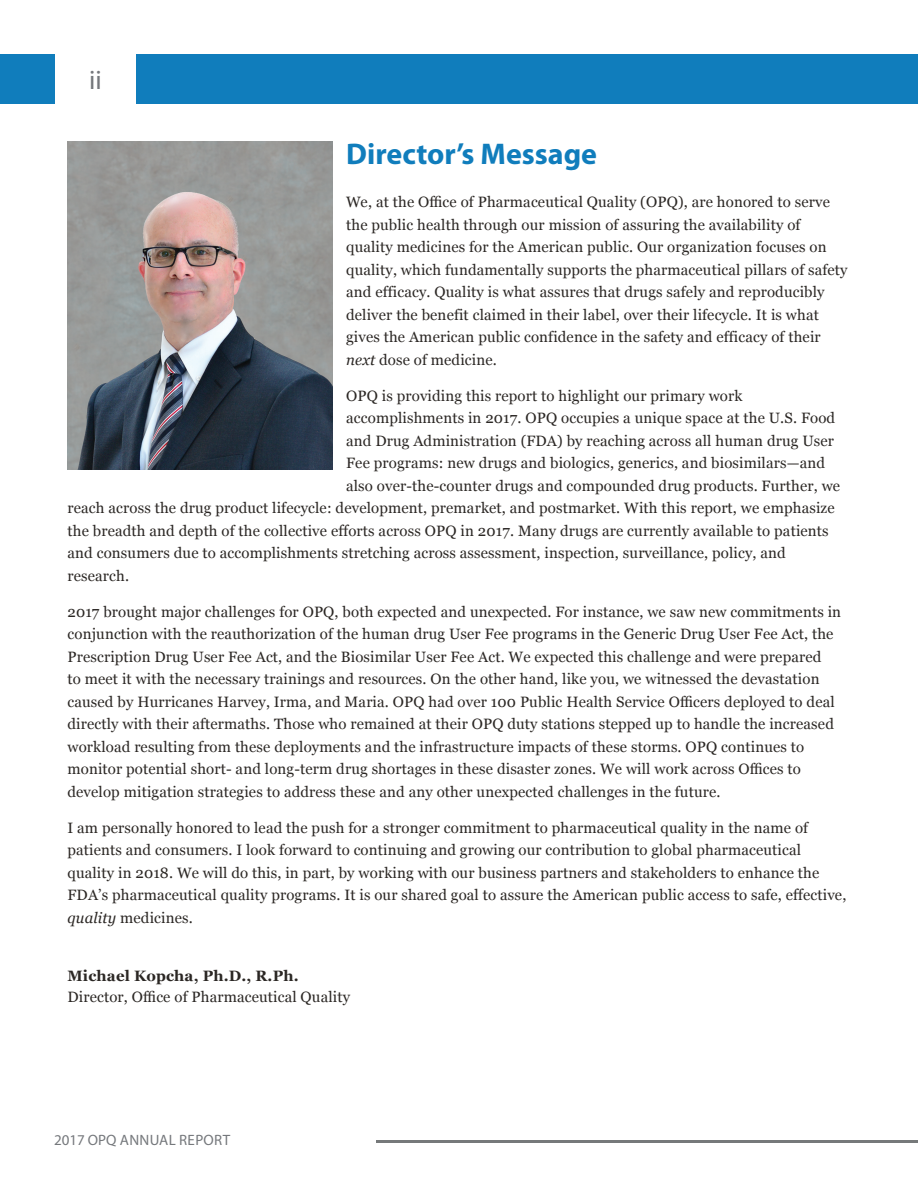
<style>
.page{position:relative;width:918px;height:1188px;background:#fff}
.page>*{position:absolute;margin:0;border:0;box-sizing:border-box;transform-origin:0 0}
.t1{font:700 30px "Myriad Pro";color:#107dbc}
.t2{font:27px "Myriad Pro";color:#75787c}
.t3{font:15px/22.5px "Georgia";letter-spacing:.01em;color:#2b2724}
.t4{font:700 15px "Georgia";letter-spacing:.01em;color:#2b2724}
.t5{font:15px "Myriad Pro";letter-spacing:.02em;color:#75787c}
.s1{font-style:italic}
</style>
<div class="page">
<hr style="left:316px;top:1141px;width:602px;height:2px;background:#76797a">
<div style="left:0;top:54px;width:918px;height:49px;background:#107dbc"></div>
<div style="left:55px;top:54px;width:80px;height:49px;background:#fff"></div>
<div style="left:54px;top:1128px;width:322px;height:22px;background:#fff"></div>
<img style="left:68px;top:142px;width:265px;height:328px">
<h2 class="t2" style="left:89px;top:63px;width:14px">ii</h2>
<h1 class="t1" style="left:346px;top:135px;width:253px">Director’s Message</h1>
<p class="t3" style="left:346px;top:190px;width:503px">We, at the Office of Pharmaceutical Quality (OPQ), are honored to serve the public health through our mission of assuring the availability of quality medicines for the American public. Our organization focuses on quality, which fundamentally supports the pharmaceutical pillars of safety and efficacy. Quality is what assures that drugs safely and reproducibly deliver the benefit claimed in their label, over their lifecycle. It is what gives the American public confidence in the safety and efficacy of their <span class="s1">next</span> dose of medicine.</p>
<p class="t3" style="left:346px;top:383px;width:398px">OPQ is providing this report to highlight our primary work</p>
<p class="t3" style="left:346px;top:406px;width:491px">accomplishments in 2017. OPQ occupies a unique space at the U.S. Food</p>
<p class="t3" style="left:346px;top:428px;width:489px">and Drug Administration (FDA) by reaching across all human drug User</p>
<p class="t3" style="left:346px;top:451px;width:480px">Fee programs: new drugs and biologics, generics, and biosimilars—and</p>
<p class="t3" style="left:346px;top:473px;width:496px">also over-the-counter drugs and compounded drug products. Further, we</p>
<p class="t3" style="left:67px;top:496px;width:769px">reach across the drug product lifecycle: development, premarket, and postmarket. With this report, we emphasize</p>
<p class="t3" style="left:67px;top:518px;width:763px">the breadth and depth of the collective efforts across OPQ in 2017. Many drugs are currently available to patients</p>
<p class="t3" style="left:67px;top:541px;width:720px">and consumers due to accomplishments stretching across assessment, inspection, surveillance, policy, and</p>
<p class="t3" style="left:67px;top:563px;width:63px">research.</p>
<p class="t3" style="left:67px;top:599px;width:775px">2017 brought major challenges for OPQ, both expected and unexpected. For instance, we saw new commitments in conjunction with the reauthorization of the human drug User Fee programs in the Generic Drug User Fee Act, the Prescription Drug User Fee Act, and the Biosimilar User Fee Act. We expected this challenge and were prepared<br>to meet it with the necessary trainings and resources. On the other hand, like you, we witnessed the devastation caused by Hurricanes Harvey, Irma, and Maria. OPQ had over 100 Public Health Service Officers deployed to deal directly with their aftermaths. Those who remained at their OPQ duty stations stepped up to handle the increased workload resulting from these deployments and the infrastructure impacts of these storms. OPQ continues to monitor potential short- and long-term drug shortages in these disaster zones. We will work across Offices to develop mitigation strategies to address these and any other unexpected challenges in the future.</p>
<p class="t3" style="left:67px;top:815px;width:780px">I am personally honored to lead the push for a stronger commitment to pharmaceutical quality in the name of patients and consumers. I look forward to continuing and growing our contribution to global pharmaceutical quality in 2018. We will do this, in part, by working with our business partners and stakeholders to enhance the FDA’s pharmaceutical quality programs. It is our shared goal to assure the American public access to safe, effective, <span class="s1">quality</span> medicines.</p>
<p class="t4" style="left:67px;top:964px;width:233px">Michael Kopcha, Ph.D., R.Ph.</p>
<p class="t3" style="left:67px;top:985px;width:284px">Director, Office of Pharmaceutical Quality</p>
<p class="t5" style="left:54px;top:1130px;width:178px">2017 OPQ ANNUAL REPORT</p>
</div>
